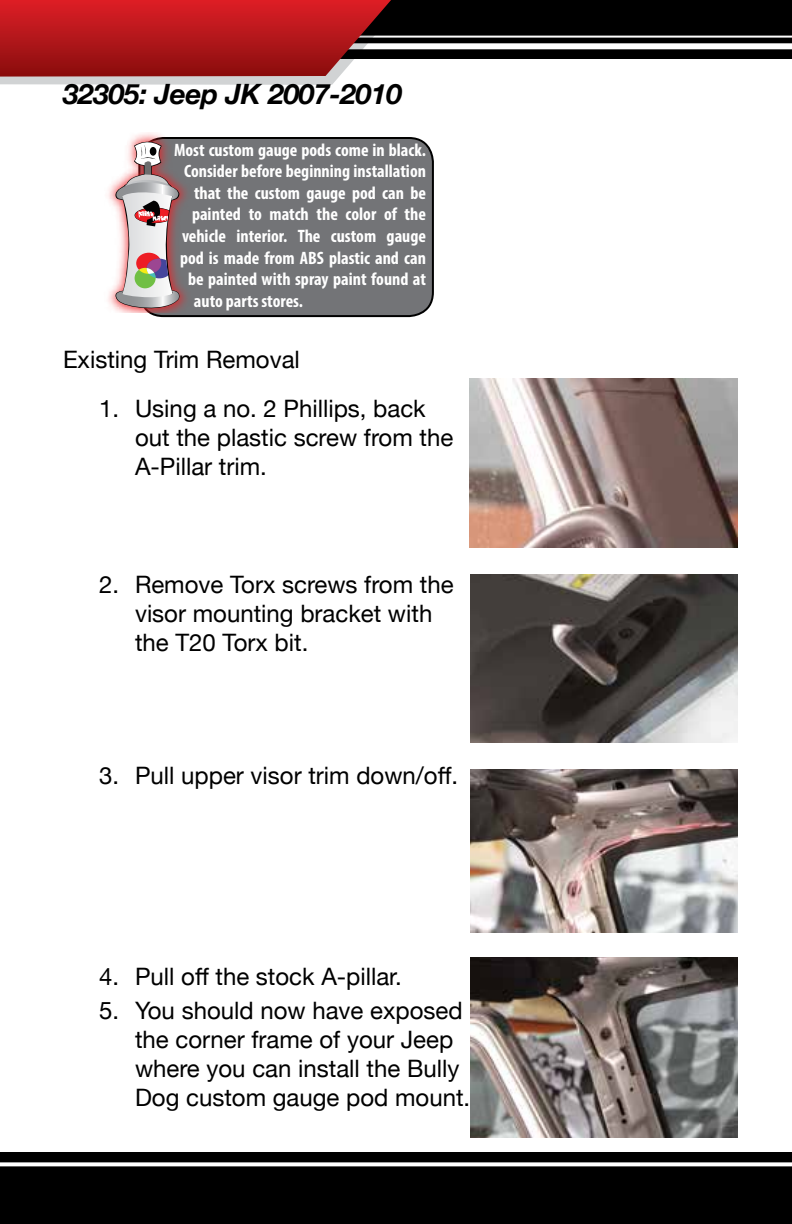
<style>
.page{position:relative;width:792px;height:1224px;background:#fff}
.page>*{position:absolute;margin:0;border:0;box-sizing:border-box;transform-origin:0 0}
.t1{font:italic 700 28px "Helvetica Neue";letter-spacing:-.01em;color:#000}
.t2{font:24px/28.8px "Helvetica Neue";color:#000}
.t3{font:700 condensed 18px "Myriad Pro";color:#fff}
</style>
<div class="page">
<div style="left:0;top:0;width:792px;height:59px;background:#000"></div>
<div style="left:260px;top:43px;width:532px;height:6px;background:#fff"></div>
<hr style="left:266px;top:36px;width:526px;height:2px;background:#fff">
<div style="left:0;top:1153px;width:792px;height:71px;background:#000"></div>
<svg style="left:0;top:1162px;width:792px;height:4px;background:#e6e6e6"></svg>
<svg style="left:0;top:0;width:410px;height:85px;background:#b03437"></svg>
<div style="left:139px;top:138px;width:294px;height:178px;background:#737477;border-radius:24px"></div>
<div style="left:138px;top:137px;width:296px;height:180px;border:2px solid #000;border-radius:24px"></div>
<img style="left:108px;top:132px;width:88px;height:175px">
<svg style="left:111px;top:137px;width:71px;height:176px"></svg>
<img style="left:469px;top:378px;width:269px;height:169px">
<img style="left:470px;top:574px;width:268px;height:169px">
<img style="left:470px;top:770px;width:268px;height:163px">
<img style="left:470px;top:957px;width:268px;height:181px">
<p class="t1" style="left:63px;top:71px;width:341px">32305: Jeep JK 2007-2010</p>
<p class="t3" style="left:174px;top:138px;width:253px">Most custom gauge pods come in black.</p>
<p class="t3" style="left:184px;top:160px;width:244px">Consider before beginning installation</p>
<p class="t3" style="left:194px;top:181px;width:233px">that the custom gauge pod can be</p>
<p class="t3" style="left:192px;top:203px;width:235px">painted to match the color of the</p>
<p class="t3" style="left:182px;top:225px;width:245px">vehicle interior. The custom gauge</p>
<p class="t3" style="left:180px;top:246px;width:248px">pod is made from ABS plastic and can</p>
<p class="t3" style="left:188px;top:268px;width:239px">be painted with spray paint found at</p>
<p class="t3" style="left:194px;top:289px;width:111px">auto parts stores.</p>
<p class="t2" style="left:63px;top:344px;width:238px">Existing Trim Removal</p>
<p class="t2" style="left:135px;top:392px;width:320px;text-indent:-36px">1. Using a no. 2 Phillips, back out the plastic screw from the<br>A-Pillar trim.</p>
<p class="t2" style="left:135px;top:569px;width:320px;text-indent:-36px">2. Remove Torx screws from the visor mounting bracket with the T20 Torx bit.</p>
<p class="t2" style="left:99px;top:759px;width:361px">3. Pull upper visor trim down/off.</p>
<p class="t2" style="left:99px;top:960px;width:304px">4. Pull off the stock A-pillar.</p>
<p class="t2" style="left:135px;top:995px;width:337px;text-indent:-36px">5. You should now have exposed the corner frame of your Jeep where you can install the Bully<br>Dog custom gauge pod mount.</p>
</div>
